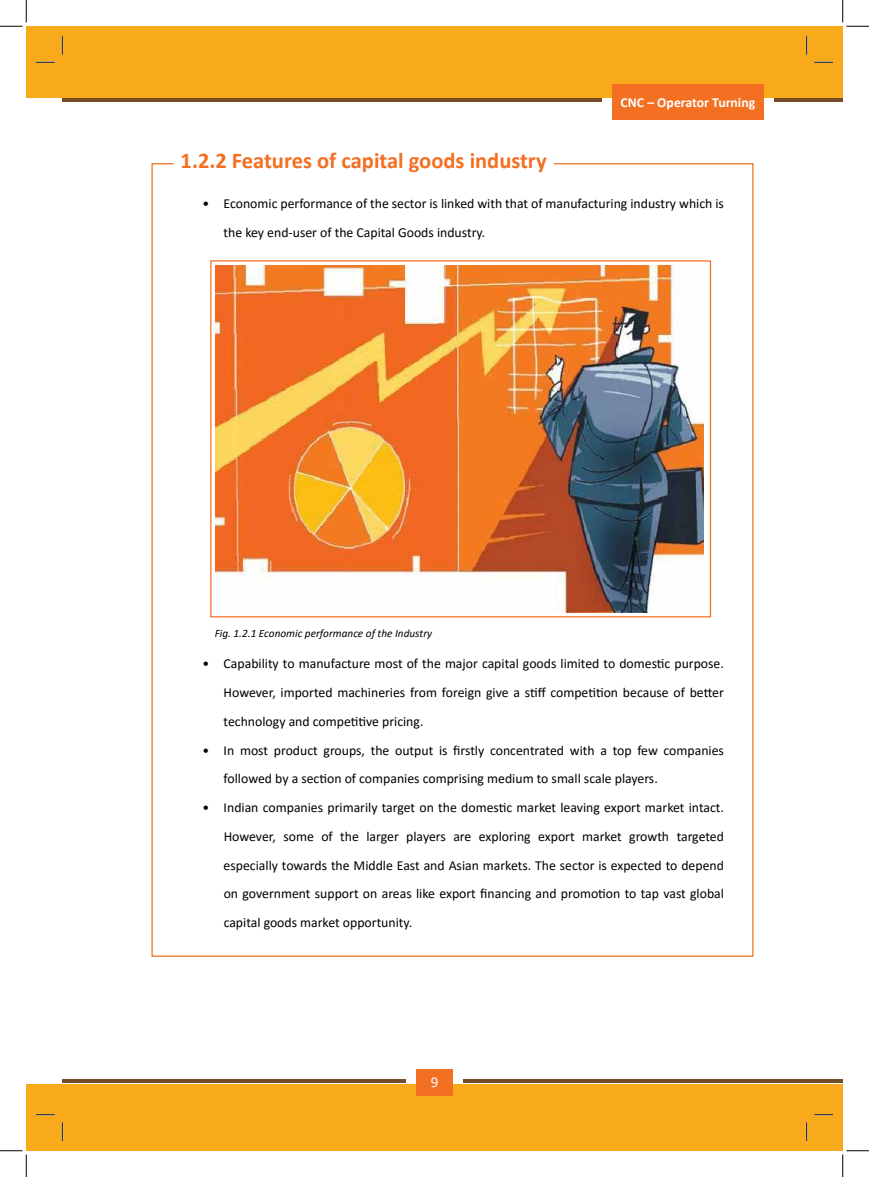
<style>
.page{position:relative;width:869px;height:1177px;background:#fff}
.page>*{position:absolute;margin:0;border:0;box-sizing:border-box;transform-origin:0 0}
.t1{font:700 22.5px "Calibri";color:#f36f21}
.t2{font:15px "Calibri";color:#fff}
.t3{font:13.75px/28.8px "Calibri";color:#000}
.t4{font:700 13.75px "Calibri";color:#fff}
.t5{font:italic 11.25px "Calibri";color:#000}
</style>
<div class="page">
<img style="left:215px;top:266px;width:488px;height:347px">
<div style="left:26px;top:1084px;width:37px;height:67px;background:#f8aa1b"></div>
<div style="left:62px;top:1084px;width:780px;height:67px;background:#f8aa1b"></div>
<hr style="left:463px;top:1079px;width:379px;height:3px;background:#754d29">
<div style="left:416px;top:1069px;width:36px;height:26px;background:#f36f21"></div>
<hr style="left:62px;top:1079px;width:343px;height:3px;background:#754d29">
<div style="left:63px;top:26px;width:779px;height:72px;background:#f8aa1b"></div>
<div style="left:26px;top:26px;width:37px;height:72px;background:#f8aa1b"></div>
<hr style="left:62px;top:98px;width:539px;height:4px;background:#754d29">
<hr style="left:774px;top:98px;width:68px;height:4px;background:#754d29">
<div style="left:612px;top:84px;width:151px;height:36px;background:#f36f21"></div>
<svg style="left:36px;top:61px;width:19px;height:2px"></svg>
<svg style="left:814px;top:61px;width:19px;height:2px"></svg>
<svg style="left:36px;top:1114px;width:19px;height:1px"></svg>
<svg style="left:814px;top:1114px;width:19px;height:1px"></svg>
<svg style="left:61px;top:36px;width:2px;height:19px"></svg>
<svg style="left:61px;top:1122px;width:2px;height:19px"></svg>
<svg style="left:806px;top:36px;width:1px;height:19px"></svg>
<svg style="left:806px;top:1122px;width:1px;height:19px"></svg>
<svg style="left:0;top:0;width:27px;height:27px"></svg>
<svg style="left:0;top:1150px;width:27px;height:27px"></svg>
<svg style="left:842px;top:0;width:27px;height:27px"></svg>
<svg style="left:842px;top:1150px;width:27px;height:27px"></svg>
<h1 class="t1" style="left:181px;top:144px;width:367px">1.2.2 Features of capital goods industry</h1>
<p class="t4" style="left:620px;top:93px;width:136px">CNC – Operator Turning</p>
<p class="t3" style="left:224px;top:189px;width:502px;text-indent:-21px">• Economic performance of the sector is linked with that of manufacturing industry which is the key end-user of the Capital Goods industry.</p>
<p class="t5" style="left:215px;top:625px;width:219px">Fig. 1.2.1 Economic performance of the Industry</p>
<p class="t3" style="left:224px;top:649px;width:502px;text-align:justify;text-indent:-21px">• Capability to manufacture most of the major capital goods limited to domestic purpose.<br>However, imported machineries from foreign give a stiff competition because of better technology and competitive pricing.</p>
<p class="t3" style="left:224px;top:735px;width:502px;text-indent:-21px">• In most product groups, the output is firstly concentrated with a top few companies followed by a section of companies comprising medium to small scale players.</p>
<p class="t3" style="left:224px;top:793px;width:502px;text-align:justify;text-indent:-21px">• Indian companies primarily target on the domestic market leaving export market intact.<br>However, some of the larger players are exploring export market growth targeted especially towards the Middle East and Asian markets. The sector is expected to depend on government support on areas like export financing and promotion to tap vast global capital goods market opportunity.</p>
<p class="t2" style="left:430px;top:1071px;width:9px">9</p>
</div>
